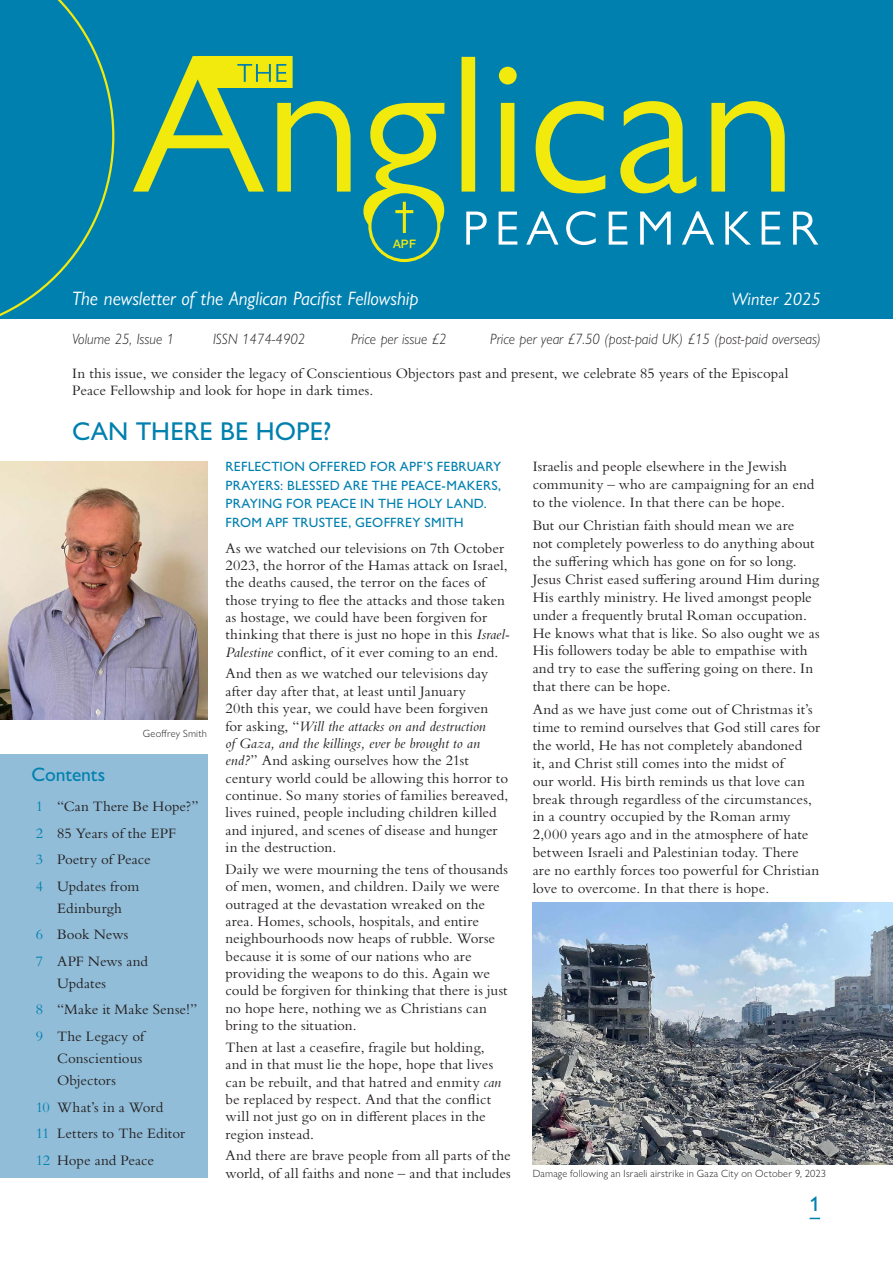
<style>
.page{position:relative;width:893px;height:1263px;background:#fff}
.page>*{position:absolute;margin:0;border:0;box-sizing:border-box;transform-origin:0 0}
.t1{font:500 25.8px "Gill Sans Nova";letter-spacing:.005em;color:#0080af}
.t2{font:500 21px "Gill Sans Nova";color:#0080af}
.t3{font:italic 19.5px "Gill Sans Nova";letter-spacing:-.005em;color:#fff}
.t4{font:500 19.5px "Gill Sans Nova";letter-spacing:-.005em;color:#0080af}
.t5{font:italic 18px "Gill Sans Nova";color:#fff}
.t6{font:15px/17.4px "Bembo Std";letter-spacing:.005em;color:#231f20}
.t7{font:italic 300 15px "Gill Sans Nova";color:#231f20}
.t8{font:500 13.5px/18.5px "Gill Sans Nova";letter-spacing:.02em;color:#0080af}
.t9{font:500 11.7px "Helvetica Neue";color:#f2ea0c}
.t10{font:300 10.5px "Gill Sans Nova";letter-spacing:.02em;color:#231f20}
.s1{color:#0080af}
.s2{font-style:italic}
</style>
<div class="page">
<div style="left:0;top:0;width:893px;height:319px;background:#0080af"></div>
<svg style="left:133px;top:56px;width:652px;height:181px"></svg>
<div style="left:370px;top:192px;width:69px;height:68px;background:#0080af;border-radius:50%"></div>
<div style="left:368px;top:190px;width:72px;height:72px;border:3px solid #f2ea0c;border-radius:50%"></div>
<hr style="left:403px;top:202px;width:3px;height:31px;background:#f2ea0c">
<hr style="left:395px;top:210px;width:18px;height:3px;background:#f2ea0c">
<svg style="left:466px;top:211px;width:352px;height:34px"></svg>
<svg style="left:0;top:0;width:114px;height:317px"></svg>
<div style="left:0;top:755px;width:207px;height:423px;background:#91bdd8"></div>
<img style="left:0;top:461px;width:207px;height:259px">
<img style="left:533px;top:902px;width:360px;height:263px">
<p class="t9" style="left:393px;top:235px;width:24px">APF</p>
<h3 class="t3" style="left:72px;top:286px;width:348px">The newsletter of the Anglican Pacifist Fellowship</h3>
<p class="t5" style="left:732px;top:288px;width:91px">Winter 2025</p>
<p class="t7" style="left:72px;top:330px;width:104px">Volume 25, Issue 1</p>
<p class="t7" style="left:213px;top:330px;width:94px">ISSN 1474-4902</p>
<p class="t7" style="left:351px;top:330px;width:97px">Price per issue £2</p>
<p class="t7" style="left:490px;top:330px;width:332px">Price per year £7.50 (post-paid UK) £15 (post-paid overseas)</p>
<p class="t6" style="left:72px;top:365px;width:718px;line-height:16.8px">In this issue, we consider the legacy of Conscientious Objectors past and present, we celebrate 85 years of the Episcopal<br>Peace Fellowship and look for hope in dark times.</p>
<h1 class="t1" style="left:72px;top:416px;width:261px">CAN THERE BE HOPE?</h1>
<p class="t10" style="left:143px;top:727px;width:66px">Geoffrey Smith</p>
<h3 class="t4" style="left:32px;top:762px;width:75px">Contents</h3>
<p class="t6" style="left:36px;top:793px;width:164px;line-height:26.4px"><span class="s1">1</span> “Can There Be Hope?”<br><span class="s1">2</span> 85 Years of the EPF<br><span class="s1">3</span> Poetry of Peace<br><span class="s1">4</span> Updates from</p>
<p class="t6" style="left:36px;top:894px;width:114px;line-height:26.4px;text-indent:21px">Edinburgh<br><span class="s1">6</span> Book News<br><span class="s1">7</span> APF News and</p>
<p class="t6" style="left:36px;top:970px;width:163px;line-height:26.4px;text-indent:21px">Updates<br><span class="s1">8</span> “Make it Make Sense!”<br><span class="s1">9</span> The Legacy of</p>
<p class="t6" style="left:57px;top:1047px;width:87px;line-height:22.2px">Conscientious<br>Objectors</p>
<p class="t6" style="left:36px;top:1093px;width:151px;line-height:26.4px"><span class="s1">10</span> What’s in a Word<br><span class="s1">11</span> Letters to The Editor<br><span class="s1">12</span> Hope and Peace</p>
<p class="t8" style="left:225px;top:457px;width:277px">REFLECTION OFFERED FOR APF’S FEBRUARY PRAYERS: BLESSED ARE THE PEACE-MAKERS, PRAYING FOR PEACE IN THE HOLY LAND.<br>FROM APF TRUSTEE, GEOFFREY SMITH</p>
<p class="t6" style="left:225px;top:539px;width:286px">As we watched our televisions on 7th October 2023, the horror of the Hamas attack on Israel, the deaths caused, the terror on the faces of those trying to flee the attacks and those taken as hostage, we could have been forgiven for thinking that there is just no hope in this <span class="s2">Israel-Palestine</span> conflict, of it ever coming to an end.</p>
<p class="t6" style="left:225px;top:665px;width:284px">And then as we watched our televisions day after day after that, at least until January<br>20th this year, we could have been forgiven for asking, “<span class="s2">Will the attacks on and destruction<br>of Gaza, and the killings, ever be brought to an end?</span>” And asking ourselves how the 21st century world could be allowing this horror to continue. So many stories of families bereaved, lives ruined, people including children killed and injured, and scenes of disease and hunger in the destruction.</p>
<p class="t6" style="left:225px;top:860px;width:284px">Daily we were mourning the tens of thousands of men, women, and children. Daily we were outraged at the devastation wreaked on the area. Homes, schools, hospitals, and entire neighbourhoods now heaps of rubble. Worse because it is some of our nations who are providing the weapons to do this. Again we could be forgiven for thinking that there is just no hope here, nothing we as Christians can bring to the situation.</p>
<p class="t6" style="left:225px;top:1038px;width:277px">Then at last a ceasefire, fragile but holding, and in that must lie the hope, hope that lives can be rebuilt, and that hatred and enmity <span class="s2">can </span>be replaced by respect. And that the conflict will not just go on in different places in the region instead.</p>
<p class="t6" style="left:225px;top:1146px;width:287px">And there are brave people from all parts of the world, of all faiths and none – and that includes</p>
<p class="t6" style="left:533px;top:457px;width:283px;line-height:18px">Israelis and people elsewhere in the Jewish community – who are campaigning for an end to the violence. In that there can be hope.</p>
<p class="t6" style="left:533px;top:516px;width:288px;line-height:18px">But our Christian faith should mean we are<br>not completely powerless to do anything about the suffering which has gone on for so long.<br>Jesus Christ eased suffering around Him during His earthly ministry. He lived amongst people under a frequently brutal Roman occupation.<br>He knows what that is like. So also ought we as His followers today be able to empathise with and try to ease the suffering going on there. In that there can be hope.</p>
<p class="t6" style="left:533px;top:700px;width:289px;line-height:18px">And as we have just come out of Christmas it’s time to remind ourselves that God still cares for the world, He has not completely abandoned<br>it, and Christ still comes into the midst of<br>our world. His birth reminds us that love can break through regardless of the circumstances, in a country occupied by the Roman army 2,000 years ago and in the atmosphere of hate between Israeli and Palestinian today. There are no earthly forces too powerful for Christian love to overcome. In that there is hope.</p>
<p class="t10" style="left:533px;top:1167px;width:295px">Damage following an Israeli airstrike in Gaza City on October 9, 2023</p>
<h2 class="t2" style="left:810px;top:1191px;width:12px">1</h2>
</div>
